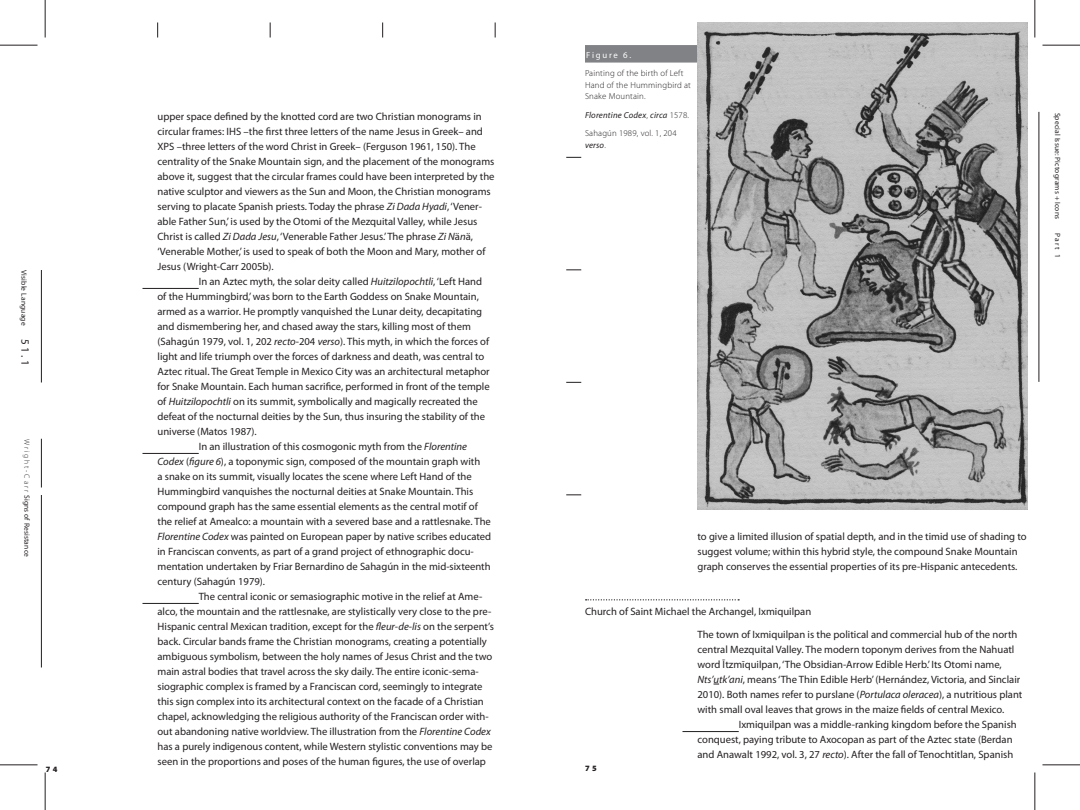
<style>
.page{position:relative;width:1080px;height:810px;background:#fff}
.page>*{position:absolute;margin:0;border:0;box-sizing:border-box;transform-origin:0 0}
.normal-NO-INDENT{font:10.62px/15px "Myriad Pro";color:#231f20}
.Heading_4{font:10.62px "Myriad Pro";color:#231f20}
.t1{font:300 8.75px/11.2px "Myriad Pro";letter-spacing:.02em;color:#231f20}
.t2{font:italic 8.75px "Myriad Pro";letter-spacing:.02em;color:#231f20}
.t3{font:8.75px "Myriad Pro";letter-spacing:.2em;color:#fff}
.t4{font:900 8.12px "Myriad Pro";color:#231f20}
.t5{font:7.5px "Myriad Pro";letter-spacing:.02em;color:#231f20}
.s1{font-size:11.25px}
.s2{font-weight:300}
.s3{font-weight:300;font-style:normal}
.s4{font-weight:400;font-style:italic}
.s5{font-style:italic}
</style>
<div class="page">
<hr style="left:0;top:45px;width:38px;height:1px;background:#231f20">
<hr style="left:45px;top:0;width:1px;height:38px;background:#231f20">
<hr style="left:1042px;top:765px;width:38px;height:1px;background:#231f20">
<hr style="left:1035px;top:772px;width:1px;height:38px;background:#231f20">
<hr style="left:45px;top:772px;width:1px;height:38px;background:#231f20">
<hr style="left:0;top:765px;width:38px;height:1px;background:#231f20">
<hr style="left:1035px;top:0;width:1px;height:38px;background:#231f20">
<hr style="left:1042px;top:45px;width:38px;height:1px;background:#231f20">
<svg style="left:157px;top:22px;width:1px;height:16px"></svg>
<svg style="left:270px;top:22px;width:1px;height:16px"></svg>
<svg style="left:382px;top:22px;width:1px;height:16px"></svg>
<svg style="left:495px;top:22px;width:1px;height:16px"></svg>
<svg style="left:697px;top:22px;width:1px;height:16px"></svg>
<svg style="left:566px;top:495px;width:15px;height:1px"></svg>
<svg style="left:566px;top:382px;width:15px;height:1px"></svg>
<svg style="left:566px;top:270px;width:15px;height:1px"></svg>
<svg style="left:566px;top:157px;width:15px;height:1px"></svg>
<hr style="left:41px;top:270px;width:1px;height:112px;background:#231f20">
<hr style="left:41px;top:439px;width:1px;height:49px;background:#231f20">
<hr style="left:41px;top:495px;width:1px;height:173px;background:#231f20">
<hr style="left:1039px;top:112px;width:1px;height:270px;background:#231f20">
<hr style="left:142px;top:288px;width:57px;height:1px;background:#231f20">
<hr style="left:142px;top:453px;width:57px;height:1px;background:#231f20">
<hr style="left:142px;top:603px;width:57px;height:1px;background:#231f20">
<svg style="left:586px;top:599px;width:153px;height:1px"></svg>
<hr style="left:682px;top:731px;width:57px;height:1px;background:#231f20">
<div style="left:585px;top:45px;width:113px;height:18px;background:#808285"></div>
<img style="left:698px;top:22px;width:330px;height:488px">
<p class="t5" style="left:29px;top:270px;width:97px;rotate:90deg">Visible Language <span class="s1">5 1 . 1</span></p>
<p class="t5" style="left:32px;top:439px;width:120px;rotate:90deg"><span class="s2">W r i g h t - C a r r</span> Signs of Resistance</p>
<p class="t3" style="left:586px;top:49px;width:47px">Figure 6.</p>
<p class="t1" style="left:585px;top:68px;width:107px">Painting of the birth of Left<br>Hand of the Hummingbird at<br>Snake Mountain.</p>
<p class="t2" style="left:585px;top:109px;width:106px">Florentine Codex<span class="s3">,</span> circa <span class="s3">1578.</span></p>
<p class="t1" style="left:585px;top:128px;width:93px">Sahagún 1989, vol. 1, 204 <span class="s4">verso</span>.</p>
<p class="normal-NO-INDENT" style="left:158px;top:109px;width:339px">upper space defined by the knotted cord are two Christian monograms in circular frames: IHS –the first three letters of the name Jesus in Greek– and XPS –three letters of the word Christ in Greek– (Ferguson 1961, 150). The centrality of the Snake Mountain sign, and the placement of the monograms above it, suggest that the circular frames could have been interpreted by the native sculptor and viewers as the Sun and Moon, the Christian monograms serving to placate Spanish priests. Today the phrase <span class="s5">Zi Dada Hyadi</span>, ‘Vener&shy;able Father Sun,’ is used by the Otomi of the Mezquital Valley, while Jesus Christ is called <span class="s5">Zi Dada Jesu</span>, ‘Venerable Father Jesus.’ The phrase <span class="s5">Zi N</span>ä<span class="s5">n</span>ä, ‘Venerable Mother,’ is used to speak of both the Moon and Mary, mother of Jesus (Wright-Carr 2005b).</p>
<p class="normal-NO-INDENT" style="left:158px;top:274px;width:334px;text-indent:41px">In an Aztec myth, the solar deity called <span class="s5">Huitzilopochtli</span>, ‘Left Hand of the Hummingbird,’ was born to the Earth Goddess on Snake Mountain, armed as a warrior. He promptly vanquished the Lunar deity, decapitating and dismembering her, and chased away the stars, killing most of them (Sahagún 1979, vol. 1, 202 <span class="s5">recto</span>-204 <span class="s5">verso</span>). This myth, in which the forces of light and life triumph over the forces of darkness and death, was central to Aztec ritual. The Great Temple in Mexico City was an architectural metaphor for Snake Mountain. Each human sacrifice, performed in front of the temple of <span class="s5">Huitzilopochtli</span> on its summit, symbolically and magically recreated the defeat of the nocturnal deities by the Sun, thus insuring the stability of the universe (Matos 1987).</p>
<p class="normal-NO-INDENT" style="left:158px;top:439px;width:335px;text-indent:41px">In an illustration of this cosmogonic myth from the <span class="s5">Florentine Codex</span> (<span class="s5">figure 6</span>), a toponymic sign, composed of the mountain graph with<br>a snake on its summit, visually locates the scene where Left Hand of the Hummingbird vanquishes the nocturnal deities at Snake Mountain. This compound graph has the same essential elements as the central motif of the relief at Amealco: a mountain with a severed base and a rattlesnake. The <span class="s5">Florentine Codex</span> was painted on European paper by native scribes educated in Franciscan convents, as part of a grand project of ethnographic docu&shy;mentation undertaken by Friar Bernardino de Sahagún in the mid-sixteenth century (Sahagún 1979).</p>
<p class="normal-NO-INDENT" style="left:158px;top:589px;width:338px;text-indent:41px">The central iconic or semasiographic motive in the relief at Ame&shy;alco, the mountain and the rattlesnake, are stylistically very close to the pre-Hispanic central Mexican tradition, except for the <span class="s5">fleur-de-lis</span> on the serpent’s back. Circular bands frame the Christian monograms, creating a potentially ambiguous symbolism, between the holy names of Jesus Christ and the two main astral bodies that travel across the sky daily. The entire iconic-sema&shy;siographic complex is framed by a Franciscan cord, seemingly to integrate this sign complex into its architectural context on the facade of a Christian chapel, acknowledging the religious authority of the Franciscan order with&shy;out abandoning native worldview. The illustration from the <span class="s5">Florentine Codex </span>has a purely indigenous content, while Western stylistic conventions may be seen in the proportions and poses of the human figures, the use of overlap</p>
<p class="normal-NO-INDENT" style="left:698px;top:529px;width:331px">to give a limited illusion of spatial depth, and in the timid use of shading to suggest volume; within this hybrid style, the compound Snake Mountain graph conserves the essential properties of its pre-Hispanic antecedents.</p>
<p class="Heading_4" style="left:585px;top:605px;width:228px">Church of Saint Michael the Archangel, Ixmiquilpan</p>
<p class="normal-NO-INDENT" style="left:698px;top:627px;width:326px">The town of Ixmiquilpan is the political and commercial hub of the north central Mezquital Valley. The modern toponym derives from the Nahuatl word Ītzmīquilpan, ‘The Obsidian-Arrow Edible Herb.’ Its Otomi name, <span class="s5">Nts’utk’ani</span>, means ‘The Thin Edible Herb’ (Hernández, Victoria, and Sinclair 2010). Both names refer to purslane (<span class="s5">Portulaca oleracea</span>), a nutritious plant with small oval leaves that grows in the maize fields of central Mexico.</p>
<p class="normal-NO-INDENT" style="left:698px;top:717px;width:321px;text-indent:41px">Ixmiquilpan was a middle-ranking kingdom before the Spanish conquest, paying tribute to Axocopan as part of the Aztec state (Berdan and Anawalt 1992, vol. 3, 27 <span class="s5">recto</span>). After the fall of Tenochtitlan, Spanish</p>
<p class="t4" style="left:46px;top:764px;width:13px">7 4</p>
<p class="t4" style="left:585px;top:763px;width:13px">7 5</p>
<p class="t5" style="left:1062px;top:112px;width:108px;rotate:90deg">Special Issue: Pictograms + Icons</p>
<p class="t5" style="left:1062px;top:233px;width:27px;rotate:90deg">Part 1</p>
</div>
